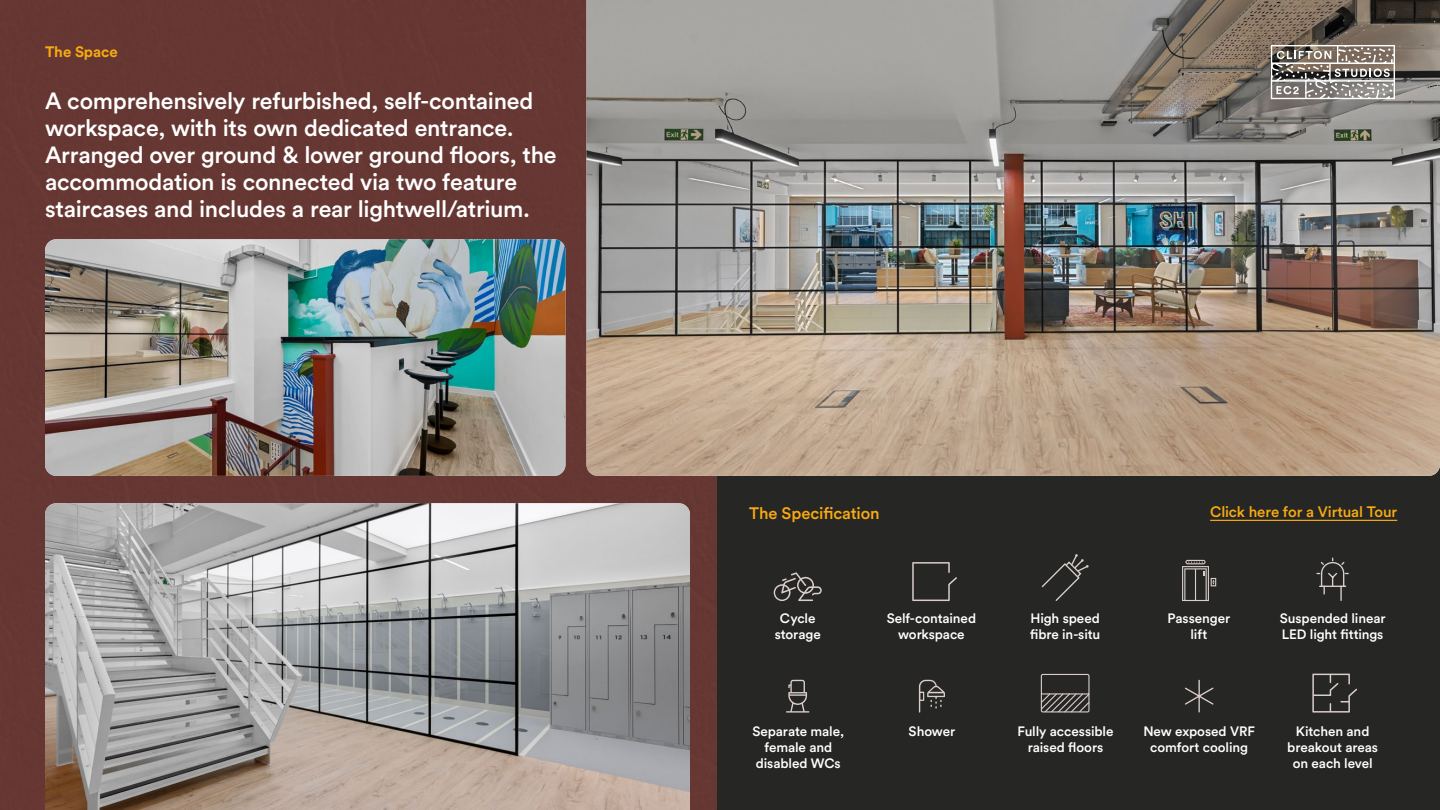
<style>
.page{position:relative;width:1440px;height:810px;background:#fff}
.page>*{position:absolute;margin:0;border:0;box-sizing:border-box;transform-origin:0 0}
.t1{font:500 23.25px/27px "Circular Std";letter-spacing:-.01em;color:#fff}
.t2{font:500 16.5px "Circular Std";letter-spacing:-.01em;color:#f8aa12}
.t3{font:500 15px "Circular Std";letter-spacing:-.01em;color:#f8aa12}
.t4{font:700 15px "Circular Std";color:#f8aa12}
.t5{font:500 13.5px/16.2px "Circular Std";letter-spacing:-.005em;color:#fff;text-align:center}
</style>
<div class="page">
<div style="left:711px;top:417px;width:729px;height:393px;background:#262624"></div>
<div style="left:0;top:0;width:717px;height:810px;background:#673733"></div>
<img style="left:45px;top:239px;width:521px;height:237px">
<img style="left:45px;top:503px;width:645px;height:307px">
<img style="left:586px;top:0;width:854px;height:476px">
<svg style="left:1271px;top:45px;width:124px;height:54px"></svg>
<svg style="left:1182px;top:560px;width:34px;height:41px"></svg>
<hr style="left:1210px;top:520px;width:187px;height:1px;background:#f8aa12">
<svg style="left:919px;top:680px;width:26px;height:33px"></svg>
<svg style="left:1185px;top:679px;width:29px;height:34px"></svg>
<svg style="left:786px;top:680px;width:23px;height:33px"></svg>
<svg style="left:1040px;top:673px;width:50px;height:40px"></svg>
<svg style="left:912px;top:562px;width:45px;height:39px"></svg>
<svg style="left:1312px;top:674px;width:45px;height:39px"></svg>
<svg style="left:1041px;top:554px;width:48px;height:47px"></svg>
<svg style="left:1316px;top:557px;width:33px;height:44px"></svg>
<svg style="left:773px;top:572px;width:49px;height:29px"></svg>
<p class="t4" style="left:45px;top:42px;width:74px">The Space</p>
<p class="t1" style="left:45px;top:86px;width:513px">A comprehensively refurbished, self-contained workspace, with its own dedicated entrance.<br>Arranged over ground &amp; lower ground floors, the accommodation is connected via two feature staircases and includes a rear lightwell/atrium.</p>
<p class="t2" style="left:749px;top:502px;width:132px">The Specification</p>
<p class="t3" style="left:1210px;top:503px;width:189px">Click here for a Virtual Tour</p>
<p class="t5" style="left:775px;top:610px;width:48px">Cycle storage</p>
<p class="t5" style="left:887px;top:610px;width:91px">Self-contained workspace</p>
<p class="t5" style="left:1030px;top:610px;width:72px;text-align:left">High speed fibre in-situ</p>
<p class="t5" style="left:1168px;top:610px;width:64px">Passenger lift</p>
<p class="t5" style="left:1280px;top:610px;width:107px;text-align:left">Suspended linear<br>LED light fittings</p>
<p class="t5" style="left:752px;top:722px;width:93px">Separate male, female and disabled WCs</p>
<p class="t5" style="left:909px;top:722px;width:48px">Shower</p>
<p class="t5" style="left:1018px;top:722px;width:97px">Fully accessible raised floors</p>
<p class="t5" style="left:1143px;top:722px;width:113px">New exposed VRF comfort cooling</p>
<p class="t5" style="left:1287px;top:722px;width:92px">Kitchen and breakout areas on each level</p>
</div>
